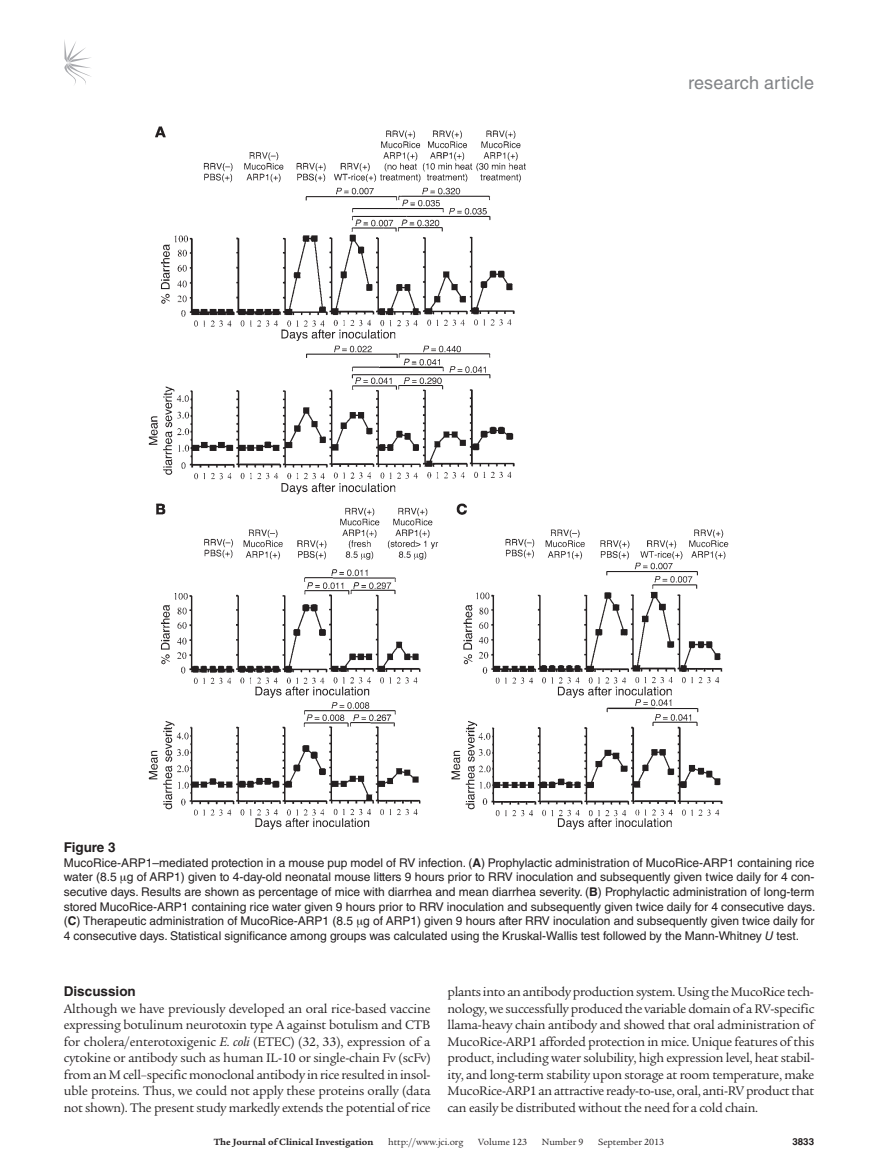
<style>
.page{position:relative;width:878px;height:1175px;background:#fff}
.page>*{position:absolute;margin:0;border:0;box-sizing:border-box;transform-origin:0 0}
.t1{font:18px "Helvetica LT Std";letter-spacing:.01em;color:#808285}
.t2{font:13.5px/16.5px "Legacy Serif Std";letter-spacing:-.02em;color:#231f20;text-align:justify}
.t3{font:700 13.5px "Helvetica LT Std";color:#231f20}
.t4{font:12px/14.7px "Helvetica LT Std";color:#231f20;text-align:justify}
.t5{font:9.75px "Legacy Serif Std";color:#231f20}
.t6{font:700 9.75px "Legacy Serif Std";color:#231f20}
.t7{font:700 9.75px "Helvetica LT Std";color:#231f20}
.s1{font-weight:700}
.s2{font-style:italic}
</style>
<div class="page">
<svg style="left:64px;top:40px;width:27px;height:45px"></svg>
<img style="left:148px;top:126px;width:581px;height:704px">
<h1 class="t1" style="left:688px;top:73px;width:127px">research article</h1>
<p class="t3" style="left:64px;top:839px;width:53px">Figure 3</p>
<p class="t4" style="left:64px;top:855px;width:753px">MucoRice-ARP1–mediated protection in a mouse pup model of RV infection. (<span class="s1">A</span>) Prophylactic administration of MucoRice-ARP1 containing rice water (8.5 g of ARP1) given to 4-day-old neonatal mouse litters 9 hours prior to RRV inoculation and subsequently given twice daily for 4 con&shy;secutive days. Results are shown as percentage of mice with diarrhea and mean diarrhea severity. (<span class="s1">B</span>) Prophylactic administration of long-term stored MucoRice-ARP1 containing rice water given 9 hours prior to RRV inoculation and subsequently given twice daily for 4 consecutive days. (<span class="s1">C</span>) Therapeutic administration of MucoRice-ARP1 (8.5 g of ARP1) given 9 hours after RRV inoculation and subsequently given twice daily for 4 consecutive days. Statistical significance among groups was calculated using the Kruskal-Wallis test followed by the Mann-Whitney <span class="s2">U</span> test.</p>
<p class="t3" style="left:64px;top:983px;width:74px">Discussion</p>
<p class="t2" style="left:64px;top:1000px;width:368px">Although we have previously developed an oral rice-based vaccine expressing botulinum neurotoxin type A against botulism and CTB for cholera/enterotoxigenic <span class="s2">E. coli</span> (ETEC) (32, 33), expression of a cytokine or antibody such as human IL-10 or single-chain Fv (scFv) from an M cell–specific monoclonal antibody in rice resulted in insol&shy;uble proteins. Thus, we could not apply these proteins orally (data not shown). The present study markedly extends the potential of rice</p>
<p class="t2" style="left:447px;top:983px;width:368px">plants into an antibody production system. Using the MucoRice tech&shy;nology, we successfully produced the variable domain of a RV-specific llama-heavy chain antibody and showed that oral administration of MucoRice-ARP1 afforded protection in mice. Unique features of this product, including water solubility, high expression level, heat stabil&shy;ity, and long-term stability upon storage at room temperature, make MucoRice-ARP1 an attractive ready-to-use, oral, anti-RV product that can easily be distributed without the need for a cold chain.</p>
<p class="t6" style="left:214px;top:1135px;width:161px">The Journal of Clinical Investigation</p>
<p class="t5" style="left:388px;top:1136px;width:77px">http://www.jci.org</p>
<p class="t5" style="left:478px;top:1136px;width:50px">Volume 123</p>
<p class="t5" style="left:542px;top:1136px;width:43px">Number 9</p>
<p class="t5" style="left:598px;top:1136px;width:68px">September 2013</p>
<p class="t7" style="left:792px;top:1135px;width:23px">3833</p>
</div>
